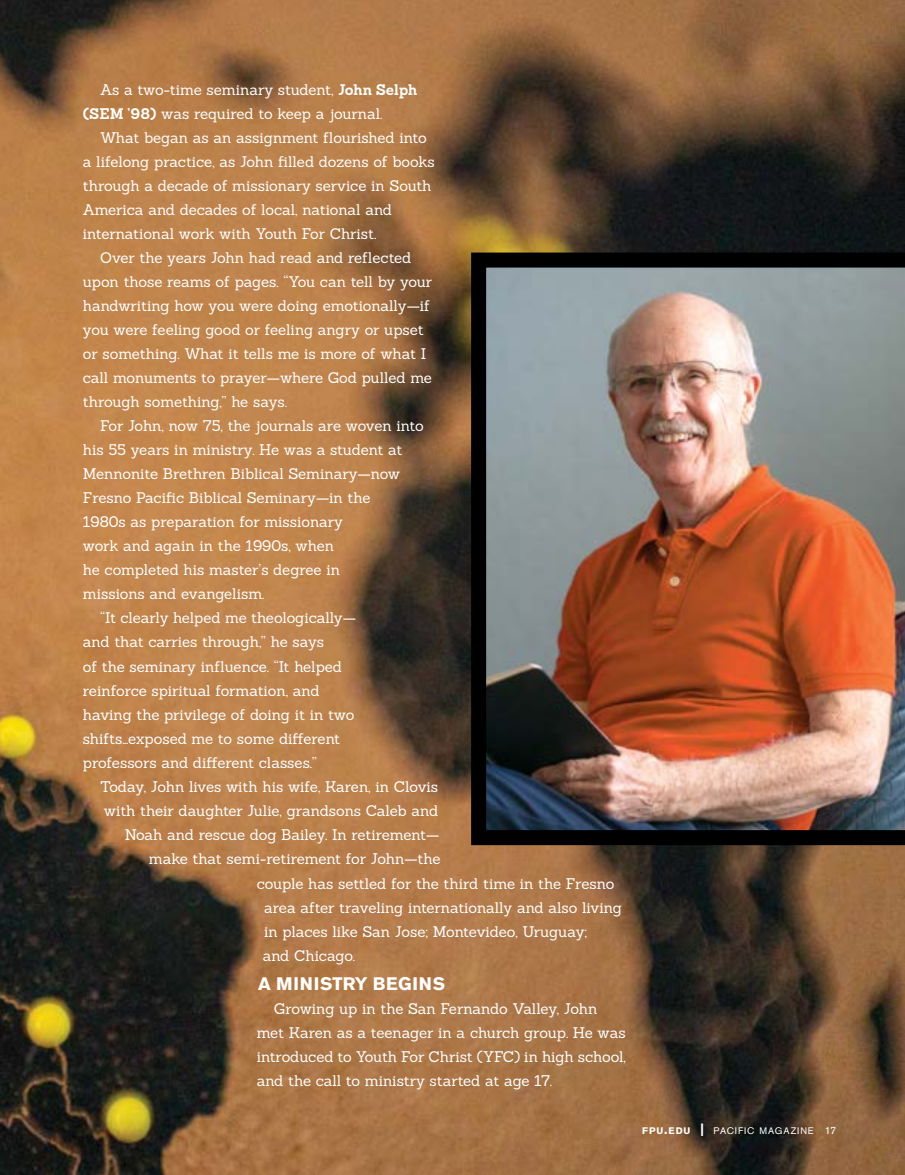
<style>
.page{position:relative;width:905px;height:1175px;background:#fff}
.page>*{position:absolute;margin:0;border:0;box-sizing:border-box;transform-origin:0 0}
.Subhead_grotesk_13_p{font:700 18px "Akzidenz Grotesk BE";letter-spacing:.04em;color:#fff}
.BODY_10_16_sanchez{font:15px/24px "Sanchez";letter-spacing:-.005em;color:#fff}
.t1{font:9.45px "Akzidenz Grotesk BE";letter-spacing:.1em;color:#fff}
.s1{font-weight:700}
.s2{font-weight:700;font-size:13.5px}
.s3{font-size:10.5px}
</style>
<div class="page">
<img style="left:0;top:0;width:904px;height:1174px">
<img style="left:463px;top:245px;width:441px;height:607px">
<p class="BODY_10_16_sanchez" style="left:83px;top:78px;width:336px;text-indent:17px">As a two-time seminary student, <span class="s1">John Selph (SEM ’98)</span> was required to keep a journal.</p>
<p class="BODY_10_16_sanchez" style="left:83px;top:126px;width:353px;text-indent:17px">What began as an assignment flourished into a lifelong practice, as John filled dozens of books through a decade of missionary service in South America and decades of local, national and international work with Youth For Christ.</p>
<p class="BODY_10_16_sanchez" style="left:83px;top:246px;width:351px;text-indent:17px">Over the years John had read and reflected upon those reams of pages. “You can tell by your handwriting how you were doing emotionally—if you were feeling good or feeling angry or upset or something. What it tells me is more of what I call monuments to prayer—where God pulled me through something,” he says.</p>
<p class="BODY_10_16_sanchez" style="left:83px;top:414px;width:342px;text-indent:17px">For John, now 75, the journals are woven into his 55 years in ministry. He was a student at Mennonite Brethren Biblical Seminary—now Fresno Pacific Biblical Seminary—in the<br>1980s as preparation for missionary<br>work and again in the 1990s, when<br>he completed his master’s degree in<br>missions and evangelism.</p>
<p class="BODY_10_16_sanchez" style="left:83px;top:606px;width:274px;text-indent:17px">“It clearly helped me theologically— and that carries through,” he says<br>of the seminary influence. “It helped reinforce spiritual formation, and having the privilege of doing it in two shifts…exposed me to some different professors and different classes.”</p>
<p class="BODY_10_16_sanchez" style="left:100px;top:774px;width:342px;text-align:right">Today, John lives with his wife, Karen, in Clovis with their daughter Julie, grandsons Caleb and Noah and rescue dog Bailey. In retirement— make that semi-retirement for John—the</p>
<p class="BODY_10_16_sanchez" style="left:263px;top:871px;width:361px;text-indent:-6px">couple has settled for the third time in the Fresno area after traveling internationally and also living in places like San Jose; Montevideo, Uruguay;<br>and Chicago.</p>
<p class="Subhead_grotesk_13_p" style="left:258px;top:973px;width:188px">A MINISTRY BEGINS</p>
<p class="BODY_10_16_sanchez" style="left:257px;top:997px;width:370px;text-indent:17px">Growing up in the San Fernando Valley, John met Karen as a teenager in a church group. He was introduced to Youth For Christ (YFC) in high school, and the call to ministry started at age 17.</p>
<p class="t1" style="left:642px;top:1125px;width:195px"><span class="s1">FPU</span><span class="s2">.</span><span class="s1">EDU</span> <span class="s2">|</span> PACIFIC MAGAZINE <span class="s3">17</span></p>
</div>
